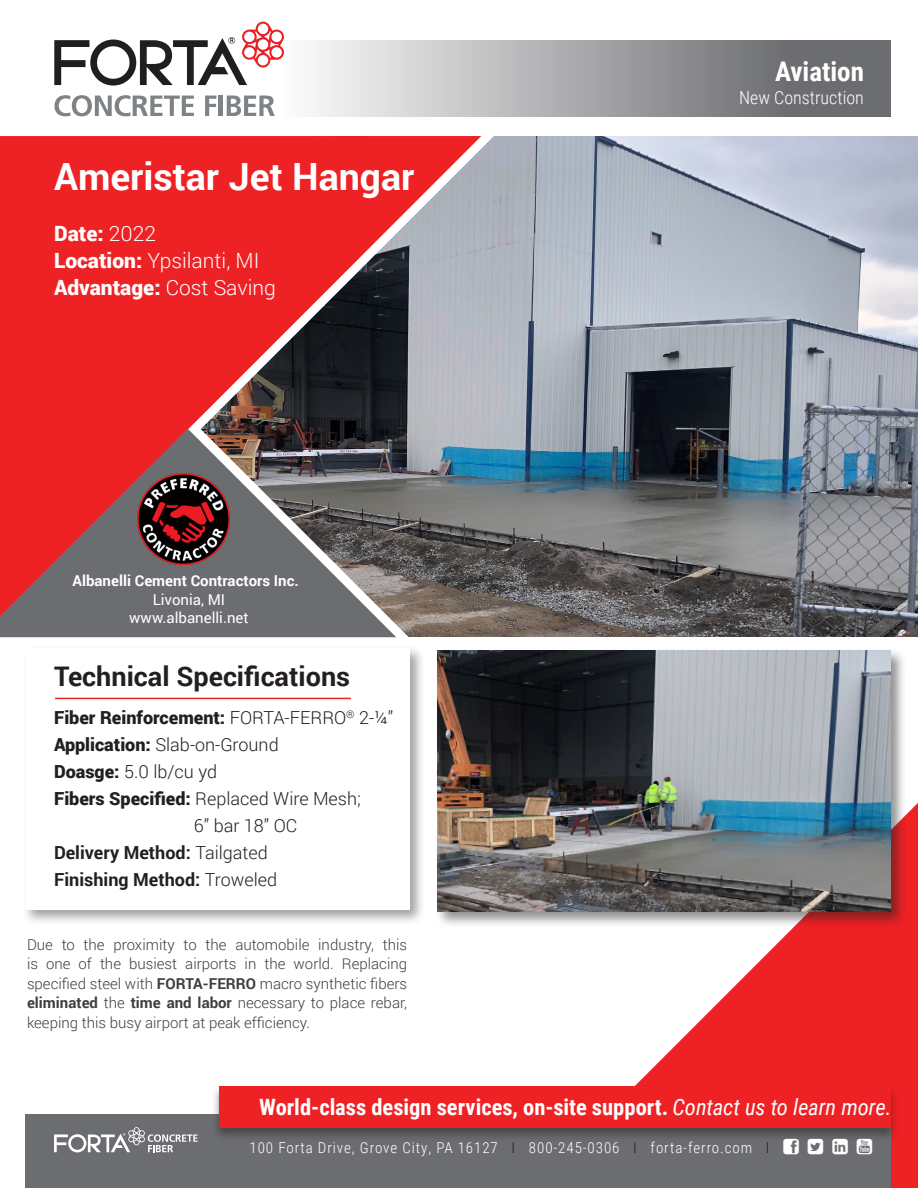
<style>
.page{position:relative;width:918px;height:1188px;background:#fff}
.page>*{position:absolute;margin:0;border:0;box-sizing:border-box;transform-origin:0 0}
.Project___Location{font:700 37.5px "Roboto";color:#fff}
.Project___Location-2{font:700 27px "Roboto";color:#231f20}
.Application{font:700 27px "Roboto Condensed";color:#fff}
._25_Content_black_Be{font:700 22.5px "Roboto Condensed";color:#fff}
.t1{font:900 21px "Roboto";color:#fff}
.t2{font:300 21px "Roboto";color:#fff}
.t3{font:300 18px/27px "Roboto";color:#231f20}
.t4{font:700 18px/27px "Roboto";color:#231f20}
.t5{font:900 18px "Roboto";color:#231f20}
.Application-2{font:300 18px "Roboto Condensed";color:#fff}
.t6{font:300 15px/19.5px "Roboto";color:#3e3e3f;text-align:justify}
.t7{font:300 15px "Roboto Condensed";letter-spacing:.06em;color:#fff}
.t8{font:700 15px "Roboto";color:#fff}
.t9{font:15px/18px "Roboto";color:#fff;text-align:center}
.s1{font-weight:300}
.s2{font-weight:900}
.s3{font-weight:700}
.s4{font-weight:400;font-style:italic}
.s5{color:#231f20}
</style>
<div class="page">
<img style="left:496px;top:136px;width:422px;height:501px">
<svg style="left:186px;top:421px;width:369px;height:217px;background:#6d777b"></svg>
<svg style="left:313px;top:40px;width:578px;height:77px;background:#a4a5a6"></svg>
<svg style="left:55px;top:95px;width:139px;height:21px"></svg>
<svg style="left:205px;top:96px;width:11px;height:20px"></svg>
<hr style="left:219px;top:96px;width:4px;height:20px;background:#808385">
<svg style="left:227px;top:95px;width:48px;height:21px"></svg>
<svg style="left:54px;top:22px;width:230px;height:64px"></svg>
<svg style="left:481px;top:136px;width:15px;height:317px;background:#b0b6bf"></svg>
<svg style="left:0;top:136px;width:481px;height:481px;background:#bf3d41"></svg>
<svg style="left:0;top:429px;width:396px;height:208px;background:#8f5b5d"></svg>
<svg style="left:637px;top:803px;width:281px;height:385px;fill:#ee2124"></svg>
<div style="left:22px;top:645px;width:404px;height:281px;background:#231f20;opacity:.5"></div>
<div style="left:25px;top:648px;width:384px;height:261px;background:#fff"></div>
<div style="left:26px;top:1114px;width:865px;height:74px;background:#6c6d70"></div>
<div style="left:211px;top:1084px;width:688px;height:58px;background:#231f20;opacity:.5"></div>
<div style="left:219px;top:1086px;width:672px;height:41px;background:#ee2124"></div>
<svg style="left:54px;top:1127px;width:144px;height:25px"></svg>
<hr style="left:55px;top:698px;width:296px;height:1px;background:#ee2124">
<div style="left:434px;top:648px;width:472px;height:280px;background:#231f20;opacity:.5"></div>
<img style="left:437px;top:651px;width:453px;height:261px">
<img style="left:138px;top:473px;width:92px;height:92px">
<svg style="left:784px;top:1139px;width:15px;height:3px"></svg>
<svg style="left:808px;top:1139px;width:15px;height:3px"></svg>
<svg style="left:832px;top:1139px;width:16px;height:3px"></svg>
<svg style="left:857px;top:1139px;width:15px;height:3px"></svg>
<p class="Project___Location" style="left:54px;top:151px;width:362px">Ameristar Jet Hangar</p>
<p class="t1" style="left:54px;top:219px;width:104px">Date: <span class="s1">2022</span></p>
<p class="t2" style="left:54px;top:246px;width:207px"><span class="s2">Location:</span> Ypsilanti, MI</p>
<p class="t1" style="left:54px;top:273px;width:223px">Advantage: <span class="s1">Cost Saving</span></p>
<p class="t8" style="left:73px;top:570px;width:228px">Albanelli Cement Contractors Inc.</p>
<p class="t9" style="left:129px;top:590px;width:121px">Livonia, MI www.albanelli.net</p>
<p class="Project___Location-2" style="left:54px;top:657px;width:298px">Technical Specifications</p>
<p class="t5" style="left:54px;top:704px;width:341px">Fiber Reinforcement: <span class="s1">FORTA-FERRO</span><sup>®</sup> <span class="s1">2-¼”</span></p>
<p class="t3" style="left:54px;top:730px;width:226px"><span class="s2">Application:</span> Slab-on-Ground<br><span class="s2">Doasge:</span> 5.0 lb/cu yd</p>
<p class="t3" style="left:194px;top:784px;width:168px;text-indent:-140px"><span class="s2">Fibers Specified:</span> Replaced Wire Mesh;<br>6” bar 18” OC</p>
<p class="t4" style="left:54px;top:838px;width:225px">Delivery Method: <span class="s1">Tailgated<br></span>Finishing Method: <span class="s1">Troweled</span></p>
<p class="t6" style="left:27px;top:934px;width:382px">Due to the proximity to the automobile industry, this is one of the busiest airports in the world. Replacing specified steel with <span class="s3">FORTA-FERRO</span> macro synthetic fibers <span class="s3">eliminated</span> the <span class="s3">time and labor</span> necessary to place rebar, keeping this busy airport at peak efficiency.</p>
<p class="Application" style="left:775px;top:53px;width:90px">Aviation</p>
<p class="Application-2" style="left:739px;top:85px;width:126px">New Construction</p>
<p class="_25_Content_black_Be" style="left:259px;top:1092px;width:634px">World-class design services, on-site support. <span class="s4">Contact us to learn more.</span></p>
<p class="t7" style="left:249px;top:1137px;width:521px">100 Forta Drive, Grove City, PA 16127 <span class="s5">I</span> 800-245-0306 <span class="s5">I</span> forta-ferro.com <span class="s5">I</span></p>
</div>
